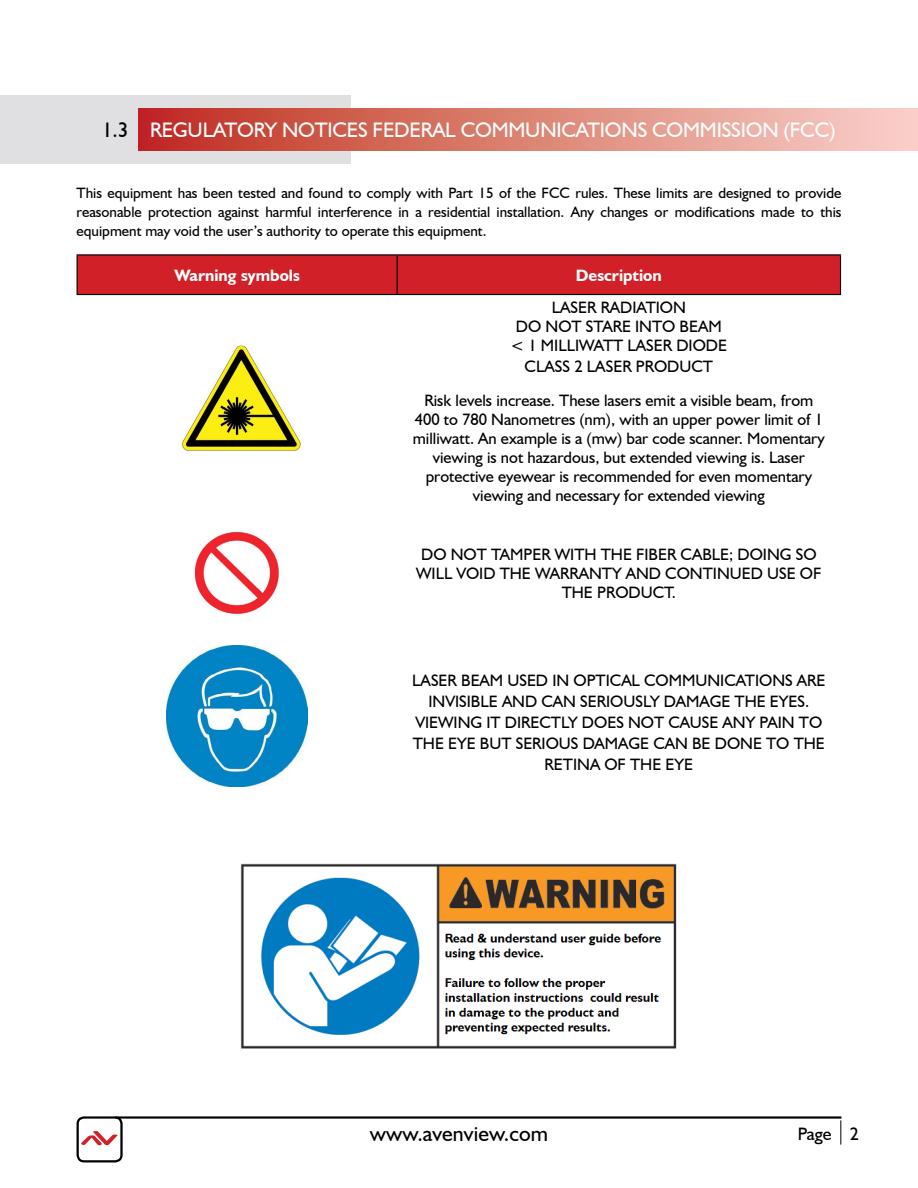
<style>
.page{position:relative;width:918px;height:1188px;background:#fff}
.page>*{position:absolute;margin:0;border:0;box-sizing:border-box;transform-origin:0 0}
.t1{font:21.75px "Humanist 521 BT";letter-spacing:.005em;color:#000}
.t2{font:21px "Humanist 521 BT";letter-spacing:-.01em;color:#fff}
.t3{font:18px "Humanist 521 BT";color:#000}
.t4{font:16.5px/18.9px "Humanist 521 BT";color:#000;text-align:center}
.t5{font:700 16.5px "Humanist 521 BT";color:#fff}
.t6{font:15px/18.8px "Humanist 521 BT";color:#000;text-align:justify}
.s1{color:#000}
</style>
<div class="page">
<hr style="left:84px;top:1116px;width:757px;height:3px;background:#000">
<svg style="left:840px;top:1120px;width:1px;height:25px"></svg>
<svg style="left:81px;top:1131px;width:37px;height:15px"></svg>
<div style="left:77px;top:1116px;width:46px;height:46px;border:2px solid #000;border-radius:6px"></div>
<div style="left:0;top:96px;width:351px;height:68px;background:#e0e0e2"></div>
<div style="left:138px;top:109px;width:780px;height:42px;background:linear-gradient(to right,#be2d1e,#fad5cb)"></div>
<div style="left:78px;top:255px;width:762px;height:39px;background:#d12027"></div>
<hr style="left:77px;top:254px;width:320px;height:1px;background:#000">
<hr style="left:77px;top:255px;width:1px;height:39px;background:#000">
<hr style="left:397px;top:254px;width:444px;height:1px;background:#000">
<hr style="left:397px;top:255px;width:1px;height:39px;background:#000">
<hr style="left:840px;top:255px;width:1px;height:39px;background:#000">
<hr style="left:77px;top:294px;width:320px;height:1px;background:#000">
<hr style="left:397px;top:294px;width:444px;height:1px;background:#000">
<img style="left:182px;top:345px;width:119px;height:106px">
<img style="left:194px;top:531px;width:85px;height:83px">
<img style="left:167px;top:645px;width:140px;height:141px">
<img style="left:240px;top:863px;width:437px;height:186px">
<p class="t2" style="left:102px;top:117px;width:126px"><span class="s1">1.3</span> Regulator</p>
<p class="t2" style="left:265px;top:117px;width:46px">y Notices</p>
<p class="t2" style="left:373px;top:117px;width:13px">Federa</p>
<p class="t2" style="left:445px;top:117px;width:47px">l Comm</p>
<p class="t2" style="left:525px;top:117px;width:28px">unications</p>
<p class="t2" style="left:652px;top:117px;width:28px">Commission</p>
<p class="t2" style="left:784px;top:117px;width:54px">(FCC)</p>
<p class="t6" style="left:77px;top:183px;width:766px">This equipment has been tested and found to comply with Part 15 of the FCC rules. These limits are designed to provide reasonable protection against harmful interference in a residential installation. Any changes or modifications made to this equipment may void the user’s authority to operate this equipment.</p>
<p class="t5" style="left:174px;top:265px;width:127px">Warning symbols</p>
<p class="t5" style="left:576px;top:265px;width:87px">Description</p>
<p class="t4" style="left:511px;top:298px;width:218px">LASER RADIATION<br>DO NOT STARE INTO BEAM &lt; 1 MILLIWATT LASER DIODE</p>
<p class="t4" style="left:424px;top:349px;width:390px;line-height:33.9px">CLASS 2 LASER PRODUCT<br>Risk levels increase. These lasers emit a visible beam, from</p>
<p class="t4" style="left:413px;top:410px;width:414px">400 to 780 Nanometres (nm), with an upper power limit of 1 milliwatt. An example is a (mw) bar code scanner. Momentary viewing is not hazardous, but extended viewing is. Laser protective eyewear is recommended for even momentary viewing and necessary for extended viewing</p>
<p class="t4" style="left:416px;top:545px;width:405px">DO NOT TAMPER WITH THE FIBER CABLE; DOING SO<br>WILL VOID THE WARRANTY AND CONTINUED USE OF<br>THE PRODUCT.</p>
<p class="t4" style="left:412px;top:670px;width:415px;line-height:21px">LASER BEAM USED IN OPTICAL COMMUNICATIONS ARE INVISIBLE AND CAN SERIOUSLY DAMAGE THE EYES.<br>VIEWING IT DIRECTLY DOES NOT CAUSE ANY PAIN TO THE EYE BUT SERIOUS DAMAGE CAN BE DONE TO THE RETINA OF THE EYE</p>
<h1 class="t1" style="left:370px;top:1120px;width:180px">www.avenview.com</h1>
<p class="t3" style="left:798px;top:1123px;width:62px">Page 2</p>
</div>
